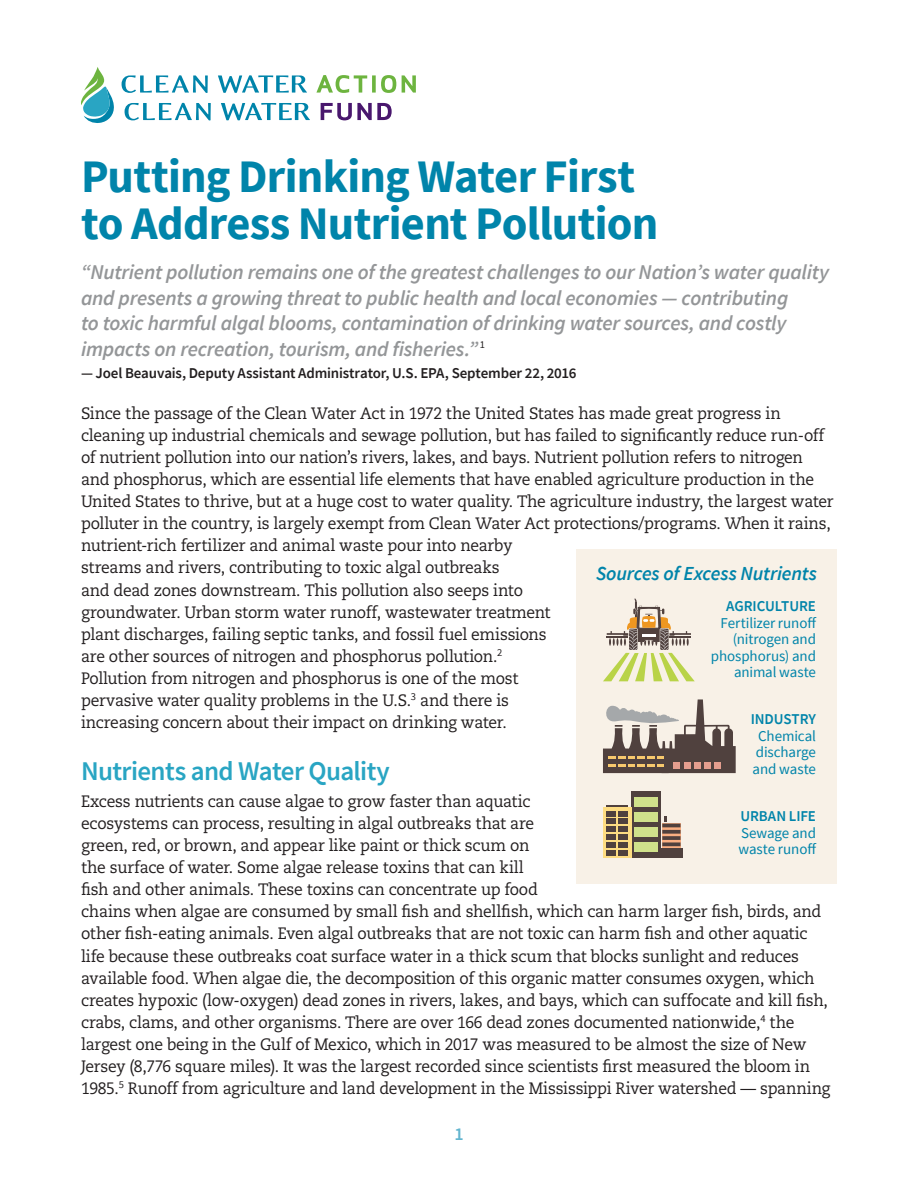
<style>
.page{position:relative;width:918px;height:1188px;background:#fff}
.page>*{position:absolute;margin:0;border:0;box-sizing:border-box;transform-origin:0 0}
.t1{font:700 46.5px/46.5px "Source Sans Pro";letter-spacing:-.015em;color:#0084aa}
.PDWF_Paper_subhead_1{font:600 27px "Source Sans Pro";letter-spacing:-.025em;color:#29a5c3}
.t2{font:italic 600 21px/25.5px "Source Sans Pro";letter-spacing:-.01em;color:#949698}
.ADULTS{font:italic 600 19.8px "Source Sans Pro";letter-spacing:-.01em;color:#0084aa}
.t3{font:600 18px "Source Sans Pro";color:#63b5cf}
.PDWF_Paper_Text{font:16.5px/22.2px "Caecilia LT Std";letter-spacing:-.015em;color:#231f20;scale:.95 1}
.Impacts_Bullets{font:15px/16.5px "Source Sans Pro";letter-spacing:-.01em;color:#0084aa}
.t4{font:600 15px "Source Sans Pro";letter-spacing:-.01em;color:#231f20}
.Impacts_Subhead{font:600 15px "Source Sans Pro";letter-spacing:-.005em;color:#0084aa}
.Impacts_Subhead-2{font:15px/16.5px "Source Sans Pro";letter-spacing:-.01em;color:#0084aa;text-align:center}
</style>
<div class="page">
<svg style="left:81px;top:67px;width:33px;height:56px"></svg>
<svg style="left:321px;top:103px;width:71px;height:17px"></svg>
<svg style="left:125px;top:103px;width:185px;height:18px"></svg>
<svg style="left:316px;top:75px;width:100px;height:18px"></svg>
<svg style="left:122px;top:75px;width:185px;height:18px"></svg>
<div style="left:576px;top:549px;width:261px;height:335px;background:#f8f1e7"></div>
<div style="left:631px;top:791px;width:30px;height:67px;background:#50413e"></div>
<div style="left:634px;top:798px;width:24px;height:9px;background:#d0e18b"></div>
<div style="left:634px;top:842px;width:24px;height:10px;background:#d0e18b"></div>
<div style="left:634px;top:827px;width:24px;height:10px;background:#d0e18b"></div>
<div style="left:634px;top:813px;width:24px;height:9px;background:#d0e18b"></div>
<svg style="left:662px;top:827px;width:19px;height:22px"></svg>
<svg style="left:664px;top:816px;width:3px;height:6px"></svg>
<div style="left:660px;top:849px;width:22px;height:9px;background:#50413e"></div>
<svg style="left:662px;top:830px;width:19px;height:4px"></svg>
<svg style="left:662px;top:836px;width:19px;height:4px"></svg>
<svg style="left:662px;top:842px;width:19px;height:4px"></svg>
<hr style="left:662px;top:824px;width:19px;height:3px;background:#50413e">
<div style="left:606px;top:806px;width:22px;height:8px;background:#fddc82"></div>
<svg style="left:603px;top:808px;width:28px;height:50px"></svg>
<div style="left:606px;top:811px;width:9px;height:5px;background:#50413e"></div>
<div style="left:619px;top:811px;width:9px;height:5px;background:#50413e"></div>
<div style="left:606px;top:819px;width:9px;height:5px;background:#50413e"></div>
<div style="left:619px;top:819px;width:9px;height:5px;background:#50413e"></div>
<div style="left:606px;top:827px;width:9px;height:5px;background:#50413e"></div>
<div style="left:619px;top:827px;width:9px;height:5px;background:#50413e"></div>
<div style="left:606px;top:835px;width:9px;height:5px;background:#50413e"></div>
<div style="left:619px;top:835px;width:9px;height:5px;background:#50413e"></div>
<div style="left:606px;top:842px;width:9px;height:6px;background:#50413e"></div>
<div style="left:619px;top:842px;width:9px;height:6px;background:#50413e"></div>
<div style="left:606px;top:850px;width:9px;height:6px;background:#50413e"></div>
<div style="left:619px;top:850px;width:9px;height:6px;background:#50413e"></div>
<svg style="left:603px;top:699px;width:133px;height:74px"></svg>
<svg style="left:603px;top:598px;width:92px;height:83px"></svg>
<p class="t1" style="left:81px;top:153px;width:579px">Putting Drinking Water First to Address Nutrient Pollution</p>
<p class="t2" style="left:81px;top:259px;width:750px">“Nutrient pollution remains one of the greatest challenges to our Nation’s water quality and presents a growing threat to public health and local economies — contributing<br>to toxic harmful algal blooms, contamination of drinking water sources, and costly impacts on recreation, tourism, and fisheries.” <sup>1</sup></p>
<p class="t4" style="left:81px;top:364px;width:497px">— Joel Beauvais, Deputy Assistant Administrator, U.S. EPA, September 22, 2016</p>
<p class="PDWF_Paper_Text" style="left:81px;top:402px;width:794px">Since the passage of the Clean Water Act in 1972 the United States has made great progress in cleaning up industrial chemicals and sewage pollution, but has failed to significantly reduce run-off of nutrient pollution into our nation’s rivers, lakes, and bays. Nutrient pollution refers to nitrogen and phosphorus, which are essential life elements that have enabled agriculture production in the United States to thrive, but at a huge cost to water quality. The agriculture industry, the largest water polluter in the country, is largely exempt from Clean Water Act protections/programs. When it rains, nutrient-rich fertilizer and animal waste pour into nearby<br>streams and rivers, contributing to toxic algal outbreaks<br>and dead zones downstream. This pollution also seeps into<br>groundwater. Urban storm water runoff, wastewater treatment<br>plant discharges, failing septic tanks, and fossil fuel emissions<br>are other sources of nitrogen and phosphorus pollution.<sup>2<br></sup>Pollution from nitrogen and phosphorus is one of the most<br>pervasive water quality problems in the U.S.<sup>3</sup> and there is<br>increasing concern about their impact on drinking water.</p>
<p class="PDWF_Paper_subhead_1" style="left:81px;top:753px;width:310px">Nutrients and Water Quality</p>
<p class="PDWF_Paper_Text" style="left:81px;top:790px;width:790px">Excess nutrients can cause algae to grow faster than aquatic<br>ecosystems can process, resulting in algal outbreaks that are<br>green, red, or brown, and appear like paint or thick scum on<br>the surface of water. Some algae release toxins that can kill<br>fish and other animals. These toxins can concentrate up food<br>chains when algae are consumed by small fish and shellfish, which can harm larger fish, birds, and other fish-eating animals. Even algal outbreaks that are not toxic can harm fish and other aquatic life because these outbreaks coat surface water in a thick scum that blocks sunlight and reduces available food. When algae die, the decomposition of this organic matter consumes oxygen, which creates hypoxic (low-oxygen) dead zones in rivers, lakes, and bays, which can suffocate and kill fish, crabs, clams, and other organisms. There are over 166 dead zones documented nationwide,<sup>4</sup> the largest one being in the Gulf of Mexico, which in 2017 was measured to be almost the size of New Jersey (8,776 square miles). It was the largest recorded since scientists first measured the bloom in 1985.<sup>5</sup> Runoff from agriculture and land development in the Mississippi River watershed — spanning</p>
<p class="ADULTS" style="left:596px;top:561px;width:222px">Sources of Excess Nutrients</p>
<p class="Impacts_Subhead" style="left:726px;top:597px;width:91px">AGRICULTURE</p>
<p class="Impacts_Bullets" style="left:711px;top:615px;width:107px;text-align:right">Fertilizer runoff (nitrogen and phosphorus) and animal waste</p>
<p class="Impacts_Subhead" style="left:751px;top:709px;width:67px">INDUSTRY</p>
<p class="Impacts_Subhead-2" style="left:753px;top:727px;width:65px">Chemical discharge and waste</p>
<p class="Impacts_Subhead" style="left:740px;top:806px;width:77px">URBAN LIFE</p>
<p class="Impacts_Bullets" style="left:738px;top:824px;width:79px">Sewage and waste runoff</p>
<p class="t3" style="left:454px;top:1122px;width:11px">1</p>
</div>
